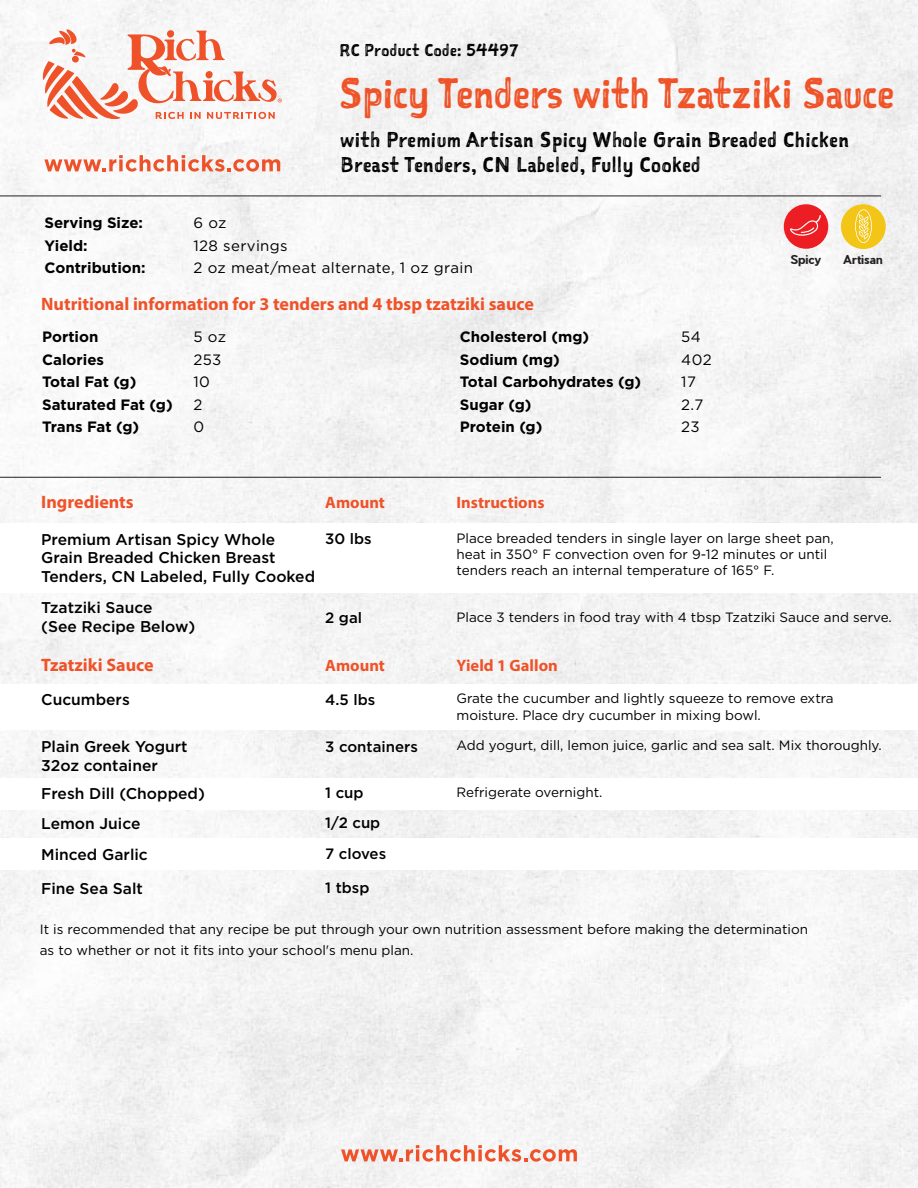
<style>
.page{position:relative;width:918px;height:1188px;background:#f5f5f5}
.page>*{position:absolute;margin:0;border:0;box-sizing:border-box;transform-origin:0 0}
.t1{font:40.5px "Sketchnote Square";color:#ef5328}
.t2{font:20.4px/24.5px "Sketchnote Square";letter-spacing:.025em;color:#000}
.t3{font:700 18px "Myriad Pro";color:#ef5229}
.t4{font:700 16.5px "Myriad Pro";color:#ef5229}
.t5{font:16.2px "Sketchnote Square";letter-spacing:.025em;color:#000}
.t6{font:500 15.6px/18.8px "Gotham";color:#000}
.t7{font:700 15px/22.5px "Gotham";color:#000}
.t8{font:15px/22.5px "Gotham";letter-spacing:.025em;color:#000}
.t9{font:500 15px "Gotham";color:#000}
.t10{font:13.5px/16.2px "Gotham";color:#000}
.t11{font:700 12px "Pier Sans";color:#231f20}
</style>
<div class="page">
<div style="left:841px;top:204px;width:45px;height:45px;background:#f3c517;border-radius:50%"></div>
<svg style="left:855px;top:209px;width:17px;height:34px"></svg>
<div style="left:0;top:523px;width:918px;height:70px;background:#fff"></div>
<div style="left:0;top:684px;width:918px;height:45px;background:#fff"></div>
<div style="left:0;top:778px;width:918px;height:31px;background:#fff"></div>
<div style="left:0;top:839px;width:918px;height:31px;background:#fff"></div>
<svg style="left:43px;top:28px;width:239px;height:91px"></svg>
<svg style="left:44px;top:155px;width:236px;height:17px"></svg>
<svg style="left:341px;top:1145px;width:236px;height:17px"></svg>
<hr style="left:0;top:196px;width:881px;height:1px;background:#231f20">
<hr style="left:0;top:477px;width:881px;height:1px;background:#231f20">
<div style="left:784px;top:204px;width:44px;height:45px;background:#ed1d24;border-radius:50%"></div>
<svg style="left:790px;top:215px;width:31px;height:21px"></svg>
<p class="t5" style="left:340px;top:40px;width:180px">RC Product Code: 54497</p>
<h1 class="t1" style="left:339px;top:66px;width:557px">Spicy Tenders with Tzatziki Sauce</h1>
<h2 class="t2" style="left:341px;top:127px;width:510px">with Premium Artisan Spicy Whole Grain Breaded Chicken<br>Breast Tenders, CN Labeled, Fully Cooked</h2>
<p class="t7" style="left:44px;top:212px;width:103px">Serving Size:<br>Yield:<br>Contribution:</p>
<p class="t8" style="left:193px;top:211px;width:281px">6 oz<br>128 servings<br>2 oz meat/meat alternate, 1 oz grain</p>
<h3 class="t3" style="left:41px;top:293px;width:494px">Nutritional information for 3 tenders and 4 tbsp tzatziki sauce</h3>
<p class="t7" style="left:42px;top:326px;width:132px">Portion<br>Calories<br>Total Fat (g)<br>Saturated Fat (g)<br>Trans Fat (g)</p>
<p class="t8" style="left:193px;top:325px;width:34px">5 oz<br>253<br>10<br>2<br>0</p>
<p class="t7" style="left:460px;top:326px;width:183px">Cholesterol (mg)<br>Sodium (mg)<br>Total Carbohydrates (g)<br>Sugar (g)<br>Protein (g)</p>
<p class="t8" style="left:681px;top:325px;width:32px">54<br>402<br>17<br>2.7<br>23</p>
<h3 class="t3" style="left:41px;top:490px;width:94px">Ingredients</h3>
<p class="t4" style="left:325px;top:492px;width:61px">Amount</p>
<p class="t4" style="left:457px;top:492px;width:90px">Instructions</p>
<p class="t11" style="left:791px;top:251px;width:32px">Spicy</p>
<p class="t11" style="left:843px;top:251px;width:41px">Artisan</p>
<p class="t6" style="left:41px;top:529px;width:275px">Premium Artisan Spicy Whole<br>Grain Breaded Chicken Breast<br>Tenders, CN Labeled, Fully Cooked</p>
<p class="t10" style="left:457px;top:530px;width:379px">Place breaded tenders in single layer on large sheet pan, heat in 350° F convection oven for 9-12 minutes or until tenders reach an internal temperature of 165° F.</p>
<p class="t10" style="left:457px;top:609px;width:437px">Place 3 tenders in food tray with 4 tbsp Tzatziki Sauce and serve.</p>
<p class="t9" style="left:325px;top:529px;width:48px">30 lbs</p>
<p class="t6" style="left:41px;top:598px;width:156px">Tzatziki Sauce<br>(See Recipe Below)</p>
<p class="t9" style="left:325px;top:607px;width:38px">2 gal</p>
<h3 class="t3" style="left:41px;top:653px;width:114px">Tzatziki Sauce</h3>
<p class="t4" style="left:325px;top:655px;width:61px">Amount</p>
<p class="t4" style="left:457px;top:655px;width:103px">Yield 1 Gallon</p>
<p class="t6" style="left:41px;top:690px;width:90px">Cucumbers</p>
<p class="t10" style="left:457px;top:690px;width:379px">Grate the cucumber and lightly squeeze to remove extra moisture. Place dry cucumber in mixing bowl.</p>
<p class="t9" style="left:325px;top:690px;width:51px">4.5 lbs</p>
<p class="t6" style="left:41px;top:737px;width:148px">Plain Greek Yogurt<br>32oz container</p>
<p class="t9" style="left:325px;top:736px;width:94px">3 containers</p>
<p class="t10" style="left:457px;top:737px;width:427px">Add yogurt, dill, lemon juice, garlic and sea salt. Mix thoroughly.</p>
<p class="t6" style="left:41px;top:784px;width:165px">Fresh Dill (Chopped)</p>
<p class="t9" style="left:325px;top:783px;width:40px">1 cup</p>
<p class="t10" style="left:457px;top:784px;width:147px">Refrigerate overnight.</p>
<p class="t6" style="left:41px;top:814px;width:101px">Lemon Juice</p>
<p class="t9" style="left:325px;top:813px;width:57px">1/2 cup</p>
<p class="t6" style="left:41px;top:845px;width:108px">Minced Garlic</p>
<p class="t9" style="left:325px;top:844px;width:62px">7 cloves</p>
<p class="t6" style="left:41px;top:879px;width:103px">Fine Sea Salt</p>
<p class="t9" style="left:325px;top:878px;width:46px">1 tbsp</p>
<p class="t10" style="left:40px;top:918px;width:770px;line-height:21.5px">It is recommended that any recipe be put through your own nutrition assessment before making the determination as to whether or not it fits into your school's menu plan.</p>
</div>
